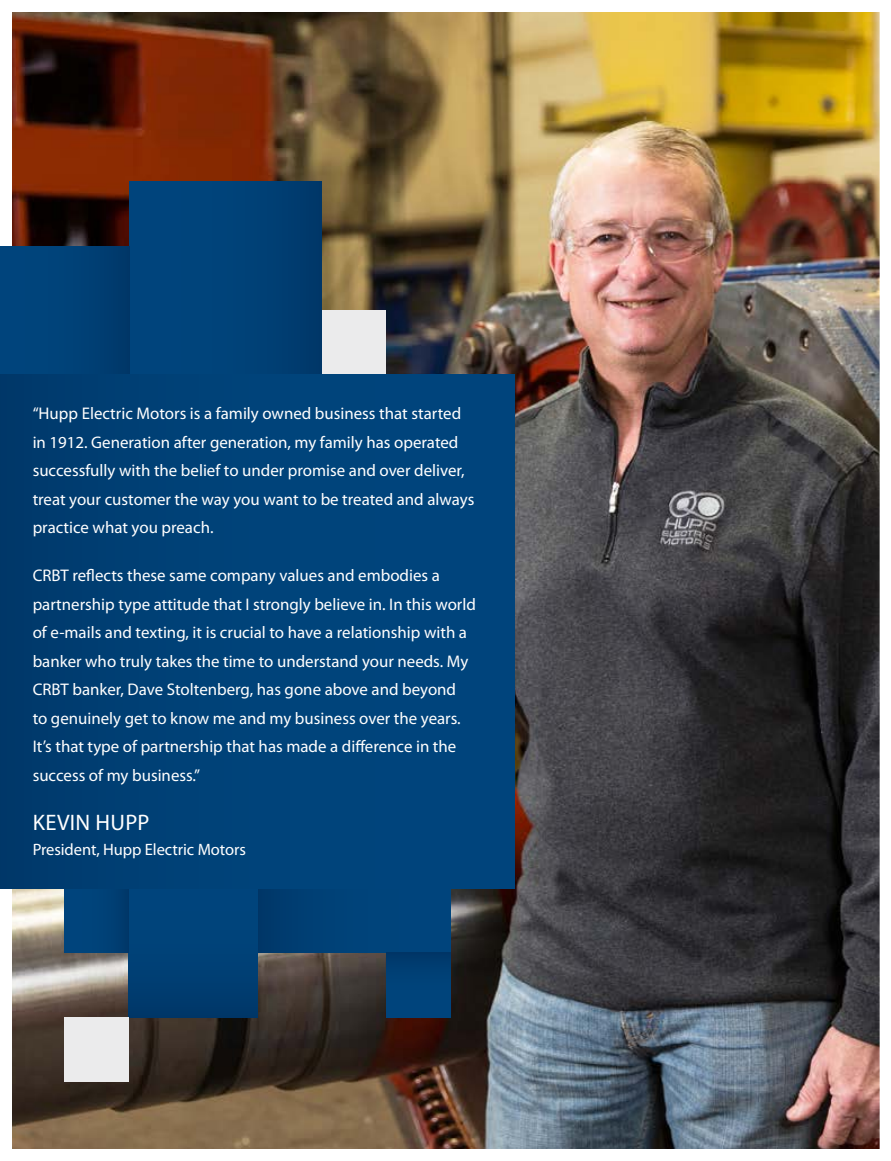
<style>
.page{position:relative;width:891px;height:1161px;background:#fff}
.page>*{position:absolute;margin:0;border:0;box-sizing:border-box;transform-origin:0 0}
.t1{font:22.5px "Myriad Pro";letter-spacing:.015em;color:#fff}
.t2{font:16.8px/28.5px "Myriad Pro";color:#fff}
.t3{font:16.5px "Myriad Pro";letter-spacing:-.005em;color:#fff}
</style>
<div class="page">
<img style="left:13px;top:13px;width:865px;height:1135px">
<div style="left:0;top:0;width:891px;height:1161px;border:12px solid #fff"></div>
<div style="left:258px;top:760px;width:192px;height:193px;background:linear-gradient(to right,#003b6d,#004780)"></div>
<div style="left:129px;top:889px;width:129px;height:129px;background:linear-gradient(to right,#004076,#004076)"></div>
<div style="left:64px;top:1018px;width:65px;height:64px;background:#ebebec"></div>
<div style="left:64px;top:889px;width:65px;height:64px;background:linear-gradient(to right,#004780,#003b6e)"></div>
<div style="left:386px;top:953px;width:64px;height:64px;background:linear-gradient(to right,#004177,#004177)"></div>
<div style="left:322px;top:310px;width:64px;height:65px;background:#ebebec"></div>
<div style="left:129px;top:182px;width:193px;height:193px;background:linear-gradient(to right,#004780,#003b6e)"></div>
<div style="left:0;top:246px;width:129px;height:193px;background:linear-gradient(to right,#004780,#003a6d)"></div>
<div style="left:0;top:375px;width:515px;height:514px;background:linear-gradient(to right,#003b6e,#004780)"></div>
<p class="t2" style="left:33px;top:399px;width:443px">“Hupp Electric Motors is a family owned business that started in 1912. Generation after generation, my family has operated successfully with the belief to under promise and over deliver, treat your customer the way you want to be treated and always practice what you preach.</p>
<p class="t2" style="left:33px;top:561px;width:445px">CRBT reflects these same company values and embodies a partnership type attitude that I strongly believe in. In this world of e-mails and texting, it is crucial to have a relationship with a banker who truly takes the time to understand your needs. My CRBT banker, Dave Stoltenberg, has gone above and beyond<br>to genuinely get to know me and my business over the years.<br>It’s that type of partnership that has made a difference in the success of my business.”</p>
<h1 class="t1" style="left:33px;top:809px;width:118px">KEVIN HUPP</h1>
<p class="t3" style="left:33px;top:839px;width:215px">President, Hupp Electric Motors</p>
</div>
